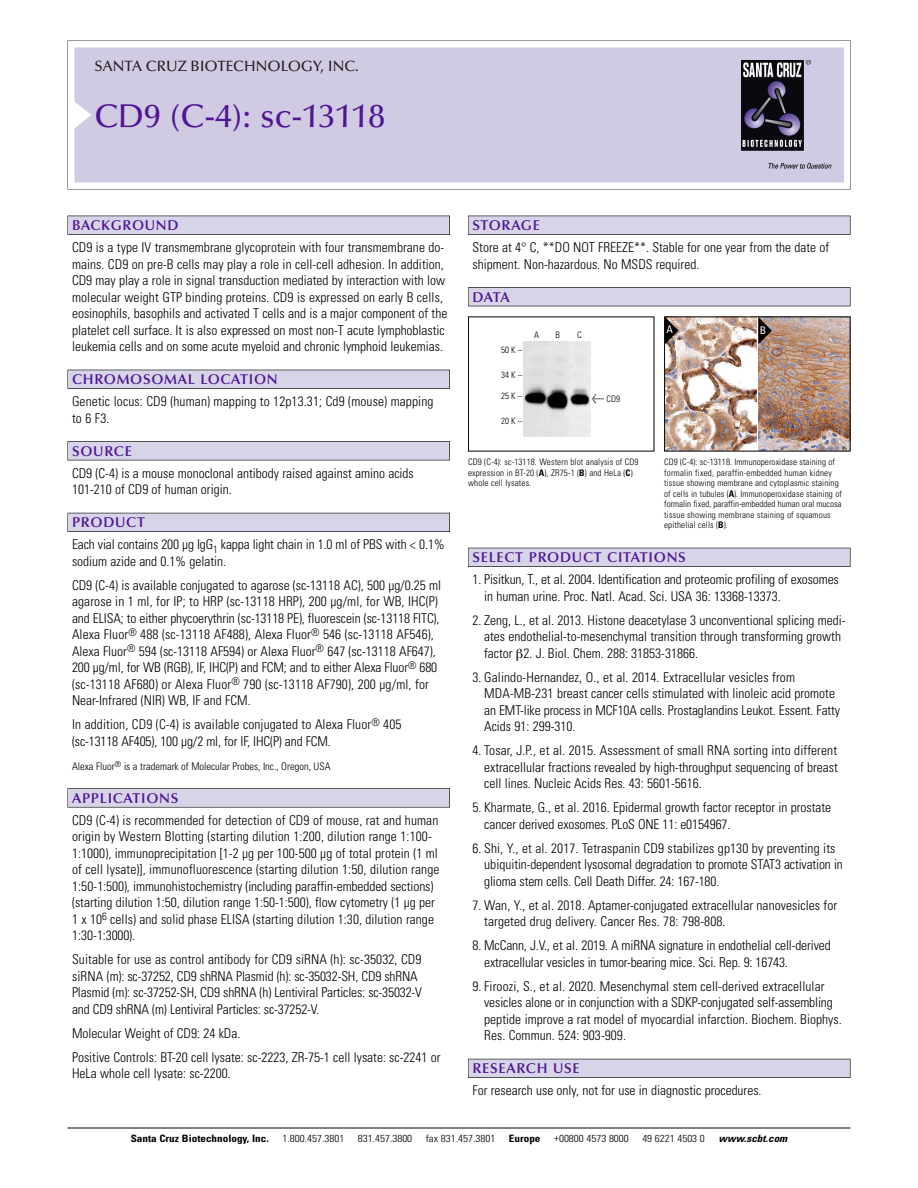
<style>
.page{position:relative;width:918px;height:1188px;background:#fff}
.page>*{position:absolute;margin:0;border:0;box-sizing:border-box;transform-origin:0 0}
.t1{font:500 33px "Optima";color:#511695}
.t2{font:500 15px "Optima";color:#231f20}
.t3{font:600 14.25px "Optima";letter-spacing:.05em;color:#511695}
.t4{font:300 condensed 13.5px/16.5px "Univers";color:#000}
.t5{font:300 condensed 10.5px "Univers";color:#000}
.t6{font:condensed 10.5px "Univers";color:#fff}
.t7{font:300 condensed 10.2px "Univers";color:#000;scale:1.1 1}
.t8{font:700 condensed 10.2px "Univers";color:#000;scale:1.1 1}
.t9{font:italic 700 condensed 10.2px "Univers";color:#000;scale:1.1 1}
.t10{font:300 condensed 9px/10.5px "Univers";letter-spacing:.015em;color:#000}
.s1{font-family:"Meta Plus";font-weight:400;font-stretch:normal;font-size:10.5px}
.s2{font-weight:700}
</style>
<div class="page">
<svg style="left:68px;top:40px;width:783px;height:149px"></svg>
<div style="left:74px;top:47px;width:770px;height:135px;background:#d1cae3"></div>
<img style="left:741px;top:60px;width:90px;height:108px">
<div style="left:68px;top:216px;width:382px;height:19px;background:#535256"></div>
<div style="left:68px;top:216px;width:381px;height:18px;background:#d7d4e8"></div>
<div style="left:68px;top:370px;width:382px;height:19px;background:#525156"></div>
<div style="left:68px;top:370px;width:381px;height:18px;background:#d7d4e8"></div>
<div style="left:68px;top:441px;width:382px;height:19px;background:#545357"></div>
<div style="left:68px;top:442px;width:381px;height:18px;background:#d7d4e8"></div>
<div style="left:68px;top:513px;width:382px;height:19px;background:#535259"></div>
<div style="left:68px;top:513px;width:381px;height:18px;background:#d7d4e8"></div>
<svg style="left:68px;top:788px;width:382px;height:20px"></svg>
<div style="left:68px;top:789px;width:381px;height:18px;background:#d7d4e8"></div>
<div style="left:468px;top:216px;width:382px;height:19px;background:#535256"></div>
<div style="left:468px;top:216px;width:382px;height:18px;background:#d7d4e8"></div>
<div style="left:468px;top:287px;width:382px;height:19px;background:#515155"></div>
<div style="left:468px;top:288px;width:382px;height:18px;background:#d7d4e8"></div>
<div style="left:468px;top:548px;width:382px;height:19px;background:#515057"></div>
<div style="left:468px;top:548px;width:382px;height:18px;background:#d7d4e8"></div>
<div style="left:468px;top:1059px;width:382px;height:19px;background:#535259"></div>
<div style="left:468px;top:1059px;width:382px;height:18px;background:#d7d4e8"></div>
<hr style="left:68px;top:1128px;width:782px;height:1px;background:#000">
<img style="left:758px;top:318px;width:90px;height:132px">
<img style="left:666px;top:318px;width:90px;height:132px">
<svg style="left:758px;top:317px;width:14px;height:27px"></svg>
<svg style="left:665px;top:317px;width:13px;height:27px"></svg>
<img style="left:523px;top:342px;width:68px;height:94px">
<p class="t2" style="left:94px;top:60px;width:266px">SANTA CRUZ BIOTECHNOLOGY, INC.</p>
<p class="t1" style="left:94px;top:102px;width:292px">CD9 (C-4): sc-13118</p>
<p class="t3" style="left:72px;top:219px;width:108px">BACKGROUND</p>
<p class="t4" style="left:72px;top:240px;width:377px">CD9 is a type IV transmembrane glycoprotein with four transmembrane do&shy;mains. CD9 on pre-B cells may play a role in cell-cell adhesion. In addition, CD9 may play a role in signal transduction mediated by interaction with low molecular weight GTP binding proteins. CD9 is expressed on early B cells, eosinophils, basophils and activated T cells and is a major component of the platelet cell surface. It is also expressed on most non-T acute lymphoblastic leukemia cells and on some acute myeloid and chronic lymphoid leukemias.</p>
<p class="t3" style="left:72px;top:373px;width:207px">CHROMOSOMAL LOCATION</p>
<p class="t4" style="left:72px;top:394px;width:363px">Genetic locus: CD9 (human) mapping to 12p13.31; Cd9 (mouse) mapping to 6 F3.</p>
<p class="t3" style="left:72px;top:445px;width:61px">SOURCE</p>
<p class="t4" style="left:72px;top:466px;width:343px">CD9 (C-4) is a mouse monoclonal antibody raised against amino acids<br>101-210 of CD9 of human origin.</p>
<p class="t3" style="left:72px;top:516px;width:74px">PRODUCT</p>
<p class="t4" style="left:72px;top:538px;width:374px">Each vial contains 200 µg IgG<sub>1</sub> kappa light chain in 1.0 ml of PBS with &lt; 0.1% sodium azide and 0.1% gelatin.</p>
<p class="t4" style="left:72px;top:578px;width:371px">CD9 (C-4) is available conjugated to agarose (sc-13118 AC), 500 µg/0.25 ml agarose in 1 ml, for IP; to HRP (sc-13118 HRP), 200 µg/ml, for WB, IHC(P) and ELISA; to either phycoerythrin (sc-13118 PE), fluorescein (sc-13118 FITC), Alexa Fluor<sup>®</sup> 488 (sc-13118 AF488), Alexa Fluor<sup>®</sup> 546 (sc-13118 AF546), Alexa Fluor<sup>®</sup> 594 (sc-13118 AF594) or Alexa Fluor<sup>®</sup> 647 (sc-13118 AF647), 200 µg/ml, for WB (RGB), IF, IHC(P) and FCM; and to either Alexa Fluor<sup>®</sup> 680 (sc-13118 AF680) or Alexa Fluor<sup>®</sup> 790 (sc-13118 AF790), 200 µg/ml, for Near-Infrared (NIR) WB, IF and FCM.</p>
<p class="t4" style="left:72px;top:718px;width:331px">In addition, CD9 (C-4) is available conjugated to Alexa Fluor<sup>®</sup> 405 (sc-13118 AF405), 100 µg/2 ml, for IF, IHC(P) and FCM.</p>
<p class="t5" style="left:72px;top:762px;width:260px">Alexa Fluor<sup>®</sup> is a trademark of Molecular Probes, Inc., Oregon, USA</p>
<p class="t3" style="left:72px;top:792px;width:108px">APPLICATIONS</p>
<p class="t4" style="left:72px;top:813px;width:369px">CD9 (C-4) is recommended for detection of CD9 of mouse, rat and human origin by Western Blotting (starting dilution 1:200, dilution range 1:100- 1:1000), immunoprecipitation [1-2 µg per 100-500 µg of total protein (1 ml of cell lysate)], immunofluorescence (starting dilution 1:50, dilution range 1:50-1:500), immunohistochemistry (including paraffin-embedded sections) (starting dilution 1:50, dilution range 1:50-1:500), flow cytometry (1 µg per 1 x 10<sup>6</sup> cells) and solid phase ELISA (starting dilution 1:30, dilution range 1:30-1:3000).</p>
<p class="t4" style="left:72px;top:953px;width:351px">Suitable for use as control antibody for CD9 siRNA (h): sc-35032, CD9 siRNA (m): sc-37252, CD9 shRNA Plasmid (h): sc-35032-SH, CD9 shRNA Plasmid (m): sc-37252-SH, CD9 shRNA (h) Lentiviral Particles: sc-35032-V and CD9 shRNA (m) Lentiviral Particles: sc-37252-V.</p>
<p class="t4" style="left:72px;top:1026px;width:170px">Molecular Weight of CD9: 24 kDa.</p>
<p class="t4" style="left:72px;top:1050px;width:370px">Positive Controls: BT-20 cell lysate: sc-2223, ZR-75-1 cell lysate: sc-2241 or<br>HeLa whole cell lysate: sc-2200.</p>
<p class="t3" style="left:473px;top:219px;width:69px">STORAGE</p>
<p class="t4" style="left:473px;top:240px;width:358px">Store at 4° C, **DO NOT FREEZE**. Stable for one year from the date of shipment. Non-hazardous. No MSDS required.</p>
<p class="t3" style="left:473px;top:291px;width:39px">DATA</p>
<p class="t10" style="left:501px;top:345px;width:22px">50 K –</p>
<p class="t10" style="left:501px;top:370px;width:22px">34 K –</p>
<p class="t10" style="left:501px;top:391px;width:22px">25 K –</p>
<p class="t10" style="left:501px;top:417px;width:22px">20 K –</p>
<p class="t10" style="left:534px;top:331px;width:7px">A</p>
<p class="t10" style="left:556px;top:331px;width:6px">B</p>
<p class="t10" style="left:577px;top:331px;width:6px">C</p>
<p class="t10" style="left:592px;top:395px;width:30px"><span class="s1">&lt;</span> CD9</p>
<p class="t10" style="left:468px;top:458px;width:172px">CD9 (C-4): sc-13118. Western blot analysis of CD9 expression in BT-20 (<span class="s2">A</span>), ZR75-1 (<span class="s2">B</span>) and HeLa (<span class="s2">C</span>) whole cell lysates.</p>
<p class="t6" style="left:667px;top:326px;width:8px">A</p>
<p class="t6" style="left:760px;top:326px;width:8px">B</p>
<p class="t10" style="left:664px;top:458px;width:179px">CD9 (C-4): sc-13118. Immunoperoxidase staining of formalin fixed, paraffin-embedded human kidney tissue showing membrane and cytoplasmic staining of cells in tubules (<span class="s2">A</span>). Immunoperoxidase staining of formalin fixed, paraffin-embedded human oral mucosa tissue showing membrane staining of squamous epithelial cells (<span class="s2">B</span>).</p>
<p class="t3" style="left:473px;top:551px;width:215px">SELECT PRODUCT CITATIONS</p>
<p class="t4" style="left:484px;top:573px;width:356px;text-indent:-12px">1. Pisitkun, T., et al. 2004. Identification and proteomic profiling of exosomes in human urine. Proc. Natl. Acad. Sci. USA 36: 13368-13373.</p>
<p class="t4" style="left:484px;top:613px;width:363px;text-indent:-12px">2. Zeng, L., et al. 2013. Histone deacetylase 3 unconventional splicing medi&shy;ates endothelial-to-mesenchymal transition through transforming growth factor 2. J. Biol. Chem. 288: 31853-31866.</p>
<p class="t4" style="left:484px;top:670px;width:357px;text-indent:-12px">3. Galindo-Hernandez, O., et al. 2014. Extracellular vesicles from MDA-MB-231 breast cancer cells stimulated with linoleic acid promote an EMT-like process in MCF10A cells. Prostaglandins Leukot. Essent. Fatty Acids 91: 299-310.</p>
<p class="t4" style="left:484px;top:744px;width:355px;text-align:justify;text-indent:-12px">4. Tosar, J.P., et al. 2015. Assessment of small RNA sorting into different extracellular fractions revealed by high-throughput sequencing of breast cell lines. Nucleic Acids Res. 43: 5601-5616.</p>
<p class="t4" style="left:484px;top:801px;width:349px;text-indent:-12px">5. Kharmate, G., et al. 2016. Epidermal growth factor receptor in prostate cancer derived exosomes. PLoS ONE 11: e0154967.</p>
<p class="t4" style="left:484px;top:841px;width:360px;text-indent:-12px">6. Shi, Y., et al. 2017. Tetraspanin CD9 stabilizes gp130 by preventing its ubiquitin-dependent lysosomal degradation to promote STAT3 activation in glioma stem cells. Cell Death Differ. 24: 167-180.</p>
<p class="t4" style="left:484px;top:898px;width:355px;text-indent:-12px">7. Wan, Y., et al. 2018. Aptamer-conjugated extracellular nanovesicles for targeted drug delivery. Cancer Res. 78: 798-808.</p>
<p class="t4" style="left:484px;top:939px;width:348px;text-indent:-12px">8. McCann, J.V., et al. 2019. A miRNA signature in endothelial cell-derived extracellular vesicles in tumor-bearing mice. Sci. Rep. 9: 16743.</p>
<p class="t4" style="left:484px;top:979px;width:359px;text-indent:-12px">9. Firoozi, S., et al. 2020. Mesenchymal stem cell-derived extracellular vesicles alone or in conjunction with a SDKP-conjugated self-assembling peptide improve a rat model of myocardial infarction. Biochem. Biophys.<br>Res. Commun. 524: 903-909.</p>
<p class="t3" style="left:473px;top:1062px;width:109px">RESEARCH USE</p>
<p class="t4" style="left:473px;top:1084px;width:291px">For research use only, not for use in diagnostic procedures.</p>
<p class="t8" style="left:131px;top:1135px;width:127px">Santa Cruz Biotechnology, Inc.</p>
<p class="t7" style="left:282px;top:1135px;width:58px">1.800.457.3801</p>
<p class="t7" style="left:358px;top:1135px;width:51px">831.457.3800</p>
<p class="t7" style="left:426px;top:1135px;width:65px">fax 831.457.3801</p>
<p class="t8" style="left:509px;top:1135px;width:30px">Europe</p>
<p class="t7" style="left:554px;top:1135px;width:69px">+00800 4573 8000</p>
<p class="t7" style="left:642px;top:1135px;width:58px">49 6221 4503 0</p>
<p class="t9" style="left:719px;top:1135px;width:66px">www.scbt.com</p>
</div>
